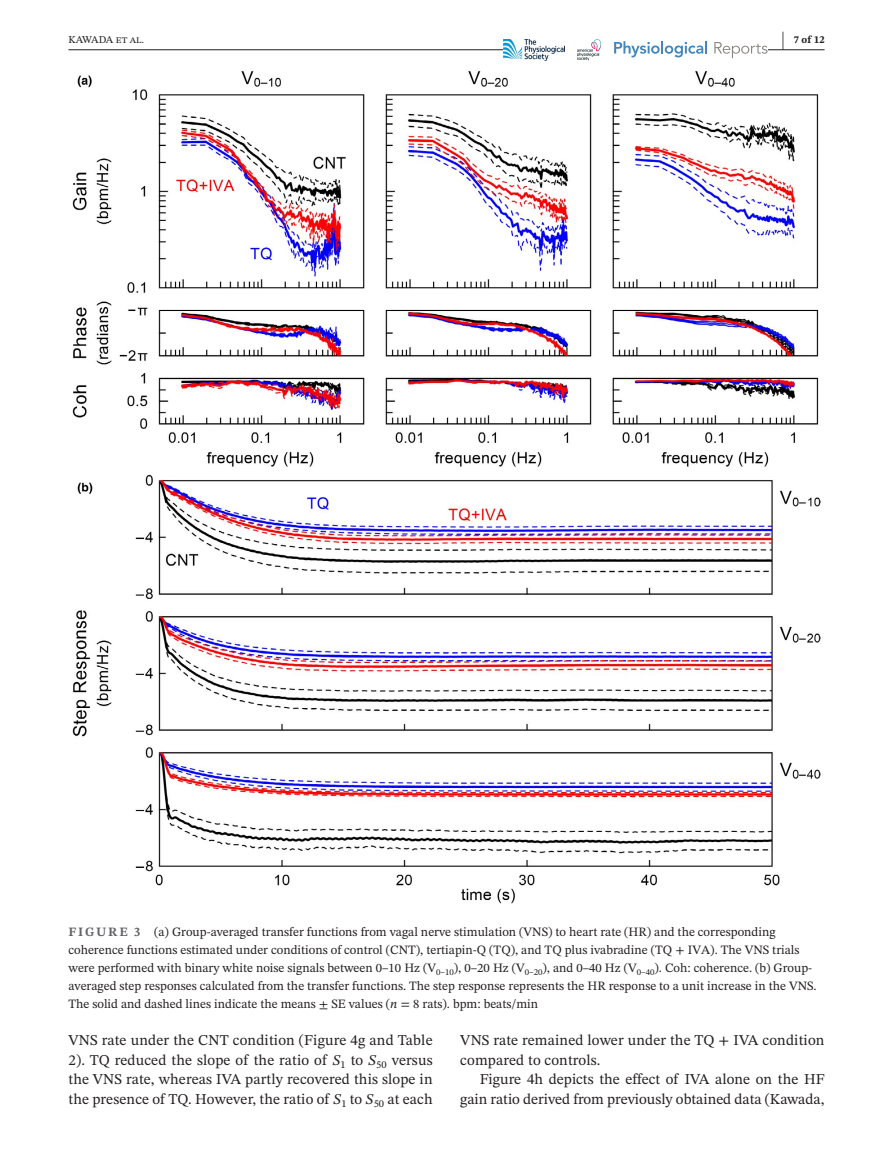
<style>
.page{position:relative;width:893px;height:1174px;background:#fff}
.page>*{position:absolute;margin:0;border:0;box-sizing:border-box;transform-origin:0 0}
.t1{font:700 21px "STIX Two Text";color:#231f20;scale:.42 1}
.t2{font:15px/19.5px "STIX Two Text";color:#231f20;text-align:justify}
.t3{font:12.75px/18px "STIX Two Text";color:#231f20}
.t4{font:10.5px "STIX Two Text";color:#231f20}
.t5{font:700 10.5px "STIX Two Text";color:#231f20}
.s1{font-weight:700;color:#636366}
.s2{font-style:italic}
</style>
<div class="page">
<hr style="left:68px;top:49px;width:756px;height:1px;background:#231f20">
<div style="left:503px;top:39px;width:264px;height:21px;background:#fff"></div>
<svg style="left:577px;top:39px;width:24px;height:21px"></svg>
<img style="left:503px;top:39px;width:62px;height:21px">
<svg style="left:614px;top:41px;width:93px;height:16px"></svg>
<svg style="left:714px;top:42px;width:53px;height:16px"></svg>
<img style="left:72px;top:71px;width:749px;height:832px">
<h1 class="t1" style="left:782px;top:24px;width:8px">|</h1>
<p class="t4" style="left:68px;top:32px;width:77px">KAWADA et al.</p>
<p class="t5" style="left:794px;top:32px;width:32px">7 of 12</p>
<p class="t3" style="left:68px;top:922px;width:750px"><span class="s1">FIGURE 3</span> (a) Group-averaged transfer functions from vagal nerve stimulation (VNS) to heart rate (HR) and the corresponding coherence functions estimated under conditions of control (CNT), tertiapin-Q (TQ), and TQ plus ivabradine (TQ + IVA). The VNS trials were performed with binary white noise signals between 0–10 Hz (V<sub>0–10</sub>), 0–20 Hz (V<sub>0–20</sub>), and 0–40 Hz (V<sub>0–40</sub>). Coh: coherence. (b) Group&shy;averaged step responses calculated from the transfer functions. The step response represents the HR response to a unit increase in the VNS.<br>The solid and dashed lines indicate the means ± SE values (<span class="s2">n</span> = 8 rats). bpm: beats/min</p>
<p class="t2" style="left:68px;top:1030px;width:366px">VNS rate under the CNT condition (Figure 4g and Table 2). TQ reduced the slope of the ratio of <span class="s2">S</span><sub>1</sub> to <span class="s2">S</span><sub>50</sub> versus the VNS rate, whereas IVA partly recovered this slope in the presence of TQ. However, the ratio of <span class="s2">S</span><sub>1</sub> to <span class="s2">S</span><sub>50</sub> at each</p>
<p class="t2" style="left:460px;top:1030px;width:366px">VNS rate remained lower under the TQ + IVA condition compared to controls.</p>
<p class="t2" style="left:460px;top:1069px;width:366px;text-align:right">Figure 4h depicts the effect of IVA alone on the HF gain ratio derived from previously obtained data (Kawada,</p>
</div>
